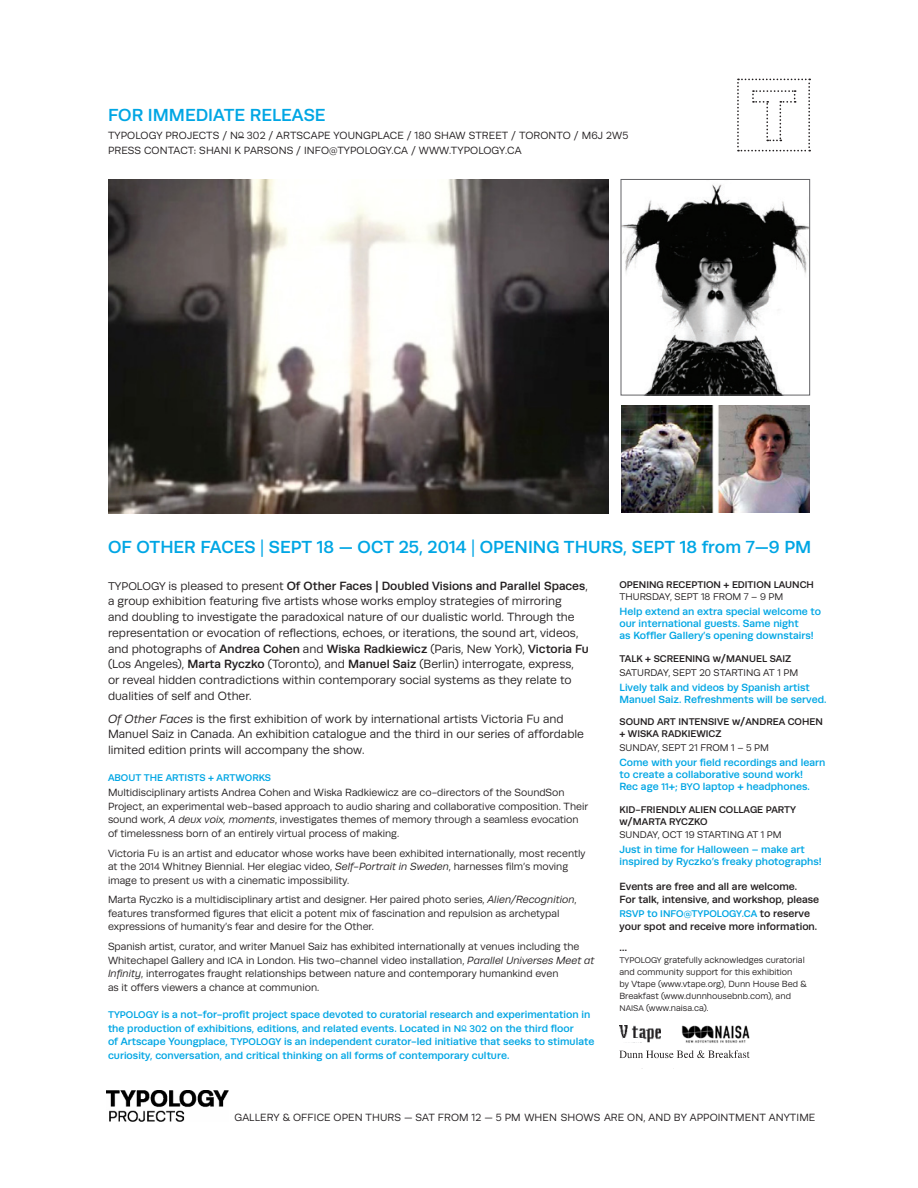
<style>
.page{position:relative;width:918px;height:1188px;background:#fff}
.page>*{position:absolute;margin:0;border:0;box-sizing:border-box;transform-origin:0 0}
.t1{font:500 17.55px "Runda";color:#00a6e4}
.t2{font:12px/15.8px "Runda";color:#231f20}
.t3{font:10.5px/13.5px "Runda";color:#231f20}
.t4{font:500 10.5px/12px "Runda";color:#00a6e4}
.t5{font:500 10.5px/13.5px "Runda";color:#231f20}
.t6{font:500 9.75px/12px "Runda";color:#231f20}
.t7{font:9.75px/13.5px "Runda";color:#231f20}
.t8{font:500 9.75px "Runda";color:#00a6e4}
.t9{font:9px/12px "Runda";color:#231f20}
.s1{font-weight:400}
.s2{font-size:11.25px}
.s3{font-weight:500}
.s4{font-style:italic}
.s5{font-size:9.75px}
.s6{font-size:6.75px}
.s7{font-weight:500;font-size:10.5px}
.s8{font-size:10.5px}
.s9{font-size:10.5px;color:#231f20}
.s10{font-size:8.25px}
</style>
<div class="page">
<img style="left:619px;top:1050px;width:131px;height:19px">
<div style="left:618px;top:1062px;width:64px;height:6px;background:#fff"></div>
<img style="left:108px;top:179px;width:501px;height:334px">
<img style="left:623px;top:184px;width:185px;height:209px">
<div style="left:621px;top:179px;width:189px;height:216px;border:1px solid #636366"></div>
<img style="left:621px;top:405px;width:189px;height:108px">
<img style="left:107px;top:1090px;width:121px;height:32px">
<svg style="left:737px;top:79px;width:73px;height:72px"></svg>
<img style="left:681px;top:1025px;width:69px;height:18px">
<img style="left:620px;top:1025px;width:40px;height:17px">
<hr style="left:623px;top:1039px;width:19px;height:3px;background:#fff">
<p class="t1" style="left:108px;top:105px;width:219px">FOR IMMEDIATE RELEASE</p>
<p class="t3" style="left:108px;top:128px;width:522px;line-height:15px">TYPOLOGY PROJECTS / N<sup>O</sup> 302 / ARTSCAPE YOUNGPLACE / 180 SHAW STREET / TORONTO / M6J 2W5<br>PRESS CONTACT: SHANI K PARSONS / INFO@TYPOLOGY.CA / WWW.TYPOLOGY.CA</p>
<p class="t1" style="left:108px;top:537px;width:705px">OF OTHER FACES <span class="s1">|</span> SEPT 18 — OCT 25, 2014 <span class="s1">|</span> OPENING THURS, SEPT 18 from 7—9 PM</p>
<p class="t2" style="left:108px;top:578px;width:482px"><span class="s2">TYPOLOGY</span> is pleased to present <span class="s3">Of Other Faces | Doubled Visions and Parallel Spaces</span>, a group exhibition featuring five artists whose works employ strategies of mirroring<br>and doubling to investigate the paradoxical nature of our dualistic world. Through the representation or evocation of reflections, echoes, or iterations, the sound art, videos, and photographs of <span class="s3">Andrea Cohen</span> and <span class="s3">Wiska Radkiewicz</span> (Paris, New York), <span class="s3">Victoria Fu </span>(Los Angeles), <span class="s3">Marta Ryczko</span> (Toronto), and <span class="s3">Manuel Saiz</span> (Berlin) interrogate, express,<br>or reveal hidden contradictions within contemporary social systems as they relate to dualities of self and Other.</p>
<p class="t2" style="left:108px;top:711px;width:478px"><span class="s4">Of Other Faces</span> is the first exhibition of work by international artists Victoria Fu and<br>Manuel Saiz in Canada. An exhibition catalogue and the third in our series of affordable limited edition prints will accompany the show.</p>
<p class="t8" style="left:108px;top:772px;width:165px">ABOUT THE ARTISTS + ARTWORKS</p>
<p class="t3" style="left:108px;top:786px;width:482px">Multidisciplinary artists Andrea Cohen and Wiska Radkiewicz are co-directors of the SoundSon Project, an experimental web-based approach to audio sharing and collaborative composition. Their sound work, <span class="s4">A deux voix, moments</span>, investigates themes of memory through a seamless evocation of timelessness born of an entirely virtual process of making.</p>
<p class="t3" style="left:108px;top:846px;width:479px">Victoria Fu is an artist and educator whose works have been exhibited internationally, most recently at the <span class="s5">2014</span> Whitney Biennial. Her elegiac video, <span class="s4">Self-Portrait in Sweden</span>, harnesses film’s moving image to present us with a cinematic impossibility.</p>
<p class="t3" style="left:108px;top:893px;width:470px">Marta Ryczko is a multidisciplinary artist and designer. Her paired photo series, <span class="s4">Alien/Recognition</span>, features transformed figures that elicit a potent mix of fascination and repulsion as archetypal expressions of humanity’s fear and desire for the Other.</p>
<p class="t3" style="left:108px;top:940px;width:488px">Spanish artist, curator, and writer Manuel Saiz has exhibited internationally at venues including the Whitechapel Gallery and <span class="s5">ICA</span> in London. His two-channel video installation, <span class="s4">Parallel Universes Meet at Infinity</span>, interrogates fraught relationships between nature and contemporary humankind even<br>as it offers viewers a chance at communion.</p>
<p class="t4" style="left:108px;top:1008px;width:488px;line-height:13.5px"><span class="s5">TYPOLOGY</span> is a not-for-profit project space devoted to curatorial research and experimentation in the production of exhibitions, editions, and related events. Located in <span class="s5">N</span><span class="s6">O</span> <span class="s5">302</span> on the third floor<br>of Artscape Youngplace, <span class="s5">TYPOLOGY</span> is an independent curator-led initiative that seeks to stimulate curiosity, conversation, and critical thinking on all forms of contemporary culture.</p>
<p class="t6" style="left:620px;top:579px;width:196px">OPENING RECEPTION + EDITION LAUNCH<br><span class="s1">THURSDAY, SEPT 18 FROM 7 – 9 PM</span></p>
<p class="t4" style="left:620px;top:606px;width:203px">Help extend an extra special welcome to our international guests. Same night<br>as Koffler Gallery’s opening downstairs!</p>
<p class="t7" style="left:620px;top:652px;width:180px"><span class="s3">TALK + SCREENING</span> <span class="s7">w/</span><span class="s3">MANUEL SAIZ<br></span>SATURDAY, SEPT 20 STARTING AT 1 PM</p>
<p class="t4" style="left:620px;top:681px;width:208px">Lively talk and videos by Spanish artist<br>Manuel Saiz. Refreshments will be served.</p>
<p class="t6" style="left:620px;top:716px;width:205px">SOUND ART INTENSIVE <span class="s8">w/</span>ANDREA COHEN + WISKA RADKIEWICZ</p>
<p class="t7" style="left:620px;top:741px;width:151px">SUNDAY, SEPT 21 FROM 1 – 5 PM</p>
<p class="t4" style="left:620px;top:756px;width:207px">Come with your field recordings and learn to create a collaborative sound work!<br>Rec age <span class="s5">11</span>+; <span class="s5">BYO</span> laptop + headphones.</p>
<p class="t6" style="left:620px;top:803px;width:178px">KID-FRIENDLY ALIEN COLLAGE PARTY <span class="s8">w/</span>MARTA RYCZKO</p>
<p class="t7" style="left:619px;top:828px;width:164px">SUNDAY, OCT 19 STARTING AT 1 PM</p>
<p class="t4" style="left:619px;top:844px;width:204px">Just in time for Halloween – make art inspired by Ryczko’s freaky photographs!</p>
<p class="t5" style="left:619px;top:879px;width:201px">Events are free and all are welcome.<br>For talk, intensive, and workshop, please</p>
<p class="t8" style="left:619px;top:908px;width:192px">RSVP <span class="s8">to</span> INFO@TYPOLOGY.CA <span class="s9">to reserve</span></p>
<p class="t5" style="left:619px;top:920px;width:199px">your spot and receive more information.</p>
<p class="t6" style="left:619px;top:942px;width:9px">…</p>
<p class="t9" style="left:619px;top:954px;width:189px"><span class="s10">TYPOLOGY</span> gratefully acknowledges curatorial and community support for this exhibition<br>by Vtape (www.vtape.org), Dunn House Bed &amp; Breakfast (www.dunnhousebnb.com), and <span class="s10">NAISA</span> (www.naisa.ca).</p>
<p class="t3" style="left:235px;top:1111px;width:582px">GALLERY &amp; OFFICE OPEN THURS — SAT FROM 12 — 5 PM WHEN SHOWS ARE ON, AND BY APPOINTMENT ANYTIME</p>
</div>
